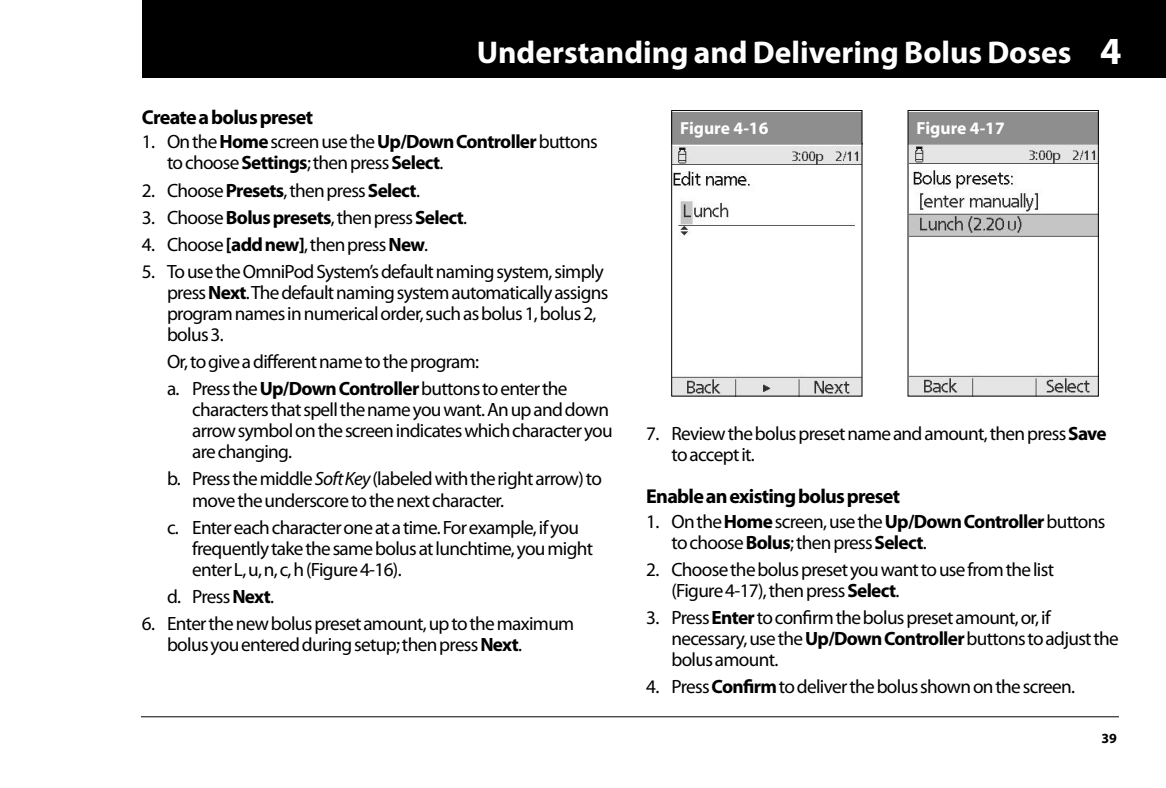
<style>
.page{position:relative;width:1166px;height:788px;background:#fff}
.page>*{position:absolute;margin:0;border:0;box-sizing:border-box;transform-origin:0 0}
.t1{font:700 38.5px "Myriad Pro";color:#fff}
.t2{font:700 31.5px "Myriad Pro";color:#fff}
.Head2{font:700 20.12px "Myriad Pro";letter-spacing:-.035em;color:#000}
.Head2_After_Note{font:700 20.12px "Myriad Pro";letter-spacing:-.035em;color:#000}
.Body_Indent{font:19.25px/21px "Myriad Pro";letter-spacing:-.035em;color:#000}
.Figure_Titles{font:700 17.5px "Myriad Pro";color:#fff}
.t3{font:700 14px "Myriad Pro";color:#000}
.s1{font-weight:700}
.s2{font-style:italic}
</style>
<div class="page">
<div style="left:142px;top:0;width:1024px;height:78px;background:#000"></div>
<hr style="left:142px;top:716px;width:976px;height:1px;background:#000">
<svg style="left:671px;top:110px;width:428px;height:287px"></svg>
<img style="left:673px;top:146px;width:187px;height:248px">
<div style="left:671px;top:112px;width:191px;height:32px;background:#8e8e8e"></div>
<div style="left:671px;top:110px;width:191px;height:286px;border:1px solid #000"></div>
<img style="left:909px;top:146px;width:187px;height:248px">
<div style="left:908px;top:112px;width:190px;height:32px;background:#8e8e8e"></div>
<h2 class="t2" style="left:476px;top:32px;width:596px">Understanding and Delivering Bolus Doses</h2>
<h1 class="t1" style="left:1100px;top:26px;width:23px">4</h1>
<p class="Head2_After_Note" style="left:142px;top:104px;width:173px">Create a bolus preset</p>
<p class="Body_Indent" style="left:167px;top:131px;width:432px;text-indent:-25px">1. On the <span class="s1">Home</span> screen use the <span class="s1">Up/Down Controller</span> buttons to choose <span class="s1">Settings</span>; then press <span class="s1">Select</span>.</p>
<p class="Body_Indent" style="left:142px;top:179px;width:280px">2. Choose <span class="s1">Presets</span>, then press <span class="s1">Select</span>.</p>
<p class="Body_Indent" style="left:142px;top:206px;width:327px">3. Choose <span class="s1">Bolus presets</span>, then press <span class="s1">Select</span>.</p>
<p class="Body_Indent" style="left:142px;top:233px;width:288px">4. Choose <span class="s1">[add new]</span>, then press <span class="s1">New</span>.</p>
<p class="Body_Indent" style="left:167px;top:261px;width:443px;text-indent:-25px">5. To use the OmniPod System’s default naming system, simply press <span class="s1">Next</span>. The default naming system automatically assigns program names in numerical order, such as bolus 1, bolus 2, bolus 3.</p>
<p class="Body_Indent" style="left:167px;top:351px;width:314px">Or, to give a different name to the program:</p>
<p class="Body_Indent" style="left:192px;top:378px;width:422px;text-indent:-25px">a. Press the <span class="s1">Up/Down Controller</span> buttons to enter the characters that spell the name you want. An up and down arrow symbol on the screen indicates which character you are changing.</p>
<p class="Body_Indent" style="left:192px;top:468px;width:411px;text-indent:-25px">b. Press the middle <span class="s2">Soft Key</span> (labeled with the right arrow) to move the underscore to the next character.</p>
<p class="Body_Indent" style="left:192px;top:516px;width:402px;text-indent:-25px">c. Enter each character one at a time. For example, if you frequently take the same bolus at lunchtime, you might enter L, u, n, c, h (Figure 4-16).</p>
<p class="Body_Indent" style="left:167px;top:585px;width:109px">d. Press <span class="s1">Next</span>.</p>
<p class="Body_Indent" style="left:167px;top:612px;width:409px;text-indent:-25px">6. Enter the new bolus preset amount, up to the maximum bolus you entered during setup; then press <span class="s1">Next</span>.</p>
<p class="Figure_Titles" style="left:680px;top:117px;width:90px">Figure 4-16</p>
<p class="Figure_Titles" style="left:916px;top:117px;width:90px">Figure 4-17</p>
<p class="Body_Indent" style="left:671px;top:422px;width:437px;text-indent:-25px">7. Review the bolus preset name and amount, then press <span class="s1">Save </span>to accept it.</p>
<p class="Head2" style="left:646px;top:483px;width:255px">Enable an existing bolus preset</p>
<p class="Body_Indent" style="left:671px;top:510px;width:435px;text-indent:-25px">1. On the <span class="s1">Home</span> screen, use the <span class="s1">Up/Down Controller</span> buttons to choose <span class="s1">Bolus</span>; then press <span class="s1">Select</span>.</p>
<p class="Body_Indent" style="left:671px;top:558px;width:384px;text-indent:-25px">2. Choose the bolus preset you want to use from the list (Figure 4-17), then press <span class="s1">Select</span>.</p>
<p class="Body_Indent" style="left:671px;top:606px;width:449px;text-indent:-25px">3. Press <span class="s1">Enter</span> to confirm the bolus preset amount, or, if necessary, use the <span class="s1">Up/Down Controller</span> buttons to adjust the bolus amount.</p>
<p class="Body_Indent" style="left:646px;top:676px;width:430px">4. Press <span class="s1">Confirm</span> to deliver the bolus shown on the screen.</p>
<p class="t3" style="left:1101px;top:729px;width:17px">39</p>
</div>
